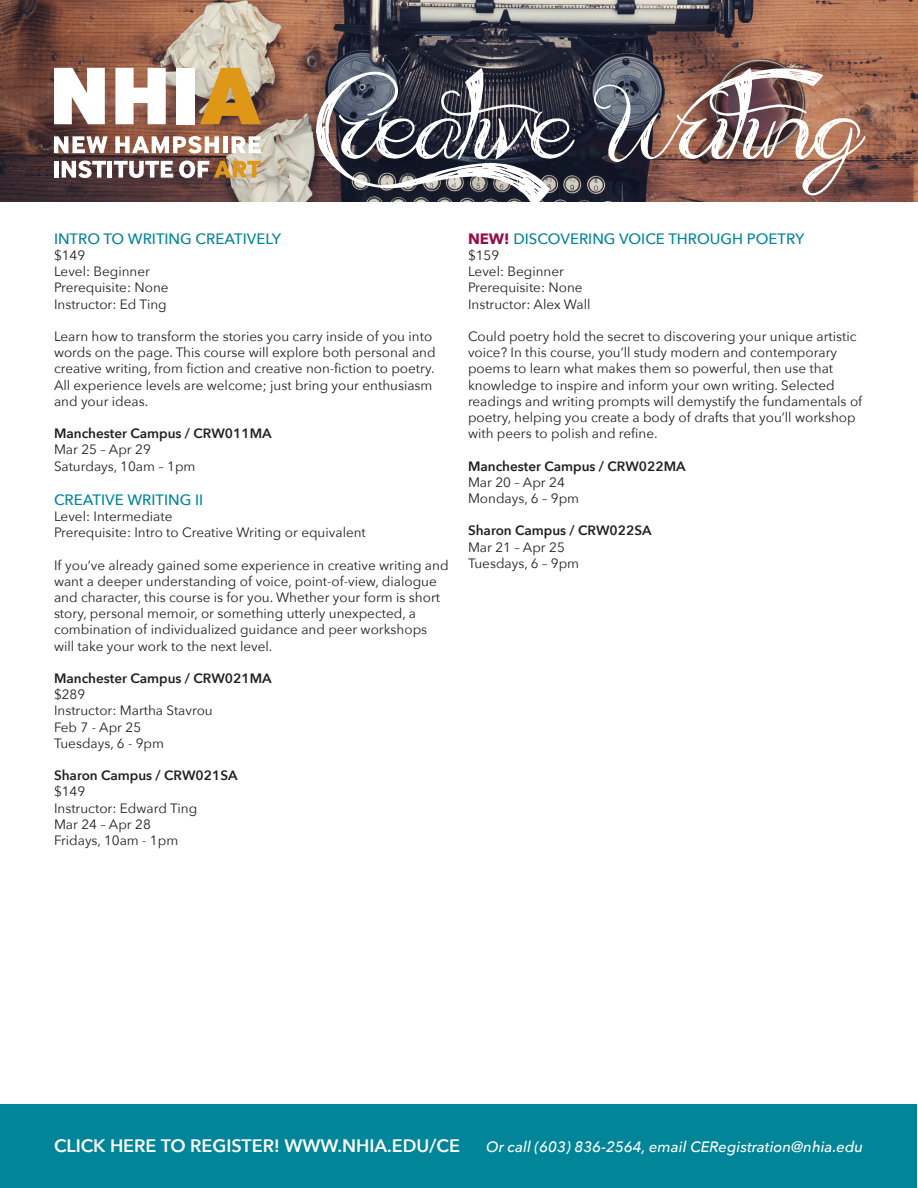
<style>
.page{position:relative;width:918px;height:1188px;background:#fff}
.page>*{position:absolute;margin:0;border:0;box-sizing:border-box;transform-origin:0 0}
.t1{font:81px "Admiration Pains";color:#fff}
.t2{font:600 18px "Avenir Next";color:#fff}
.t3{font:500 15px "Avenir Next";color:#008599}
.t4{font:italic 500 15px "Avenir Next";color:#fff}
.t5{font:13.5px/16.2px "Avenir Next";color:#231f20}
.t6{font:600 13.5px "Avenir Next";color:#231f20}
.s1{font-weight:700;color:#970d49}
</style>
<div class="page">
<div style="left:1px;top:1104px;width:916px;height:83px;background:#008599"></div>
<img style="left:0;top:0;width:918px;height:202px">
<svg style="left:54px;top:68px;width:51px;height:56px"></svg>
<svg style="left:115px;top:68px;width:51px;height:56px"></svg>
<div style="left:176px;top:68px;width:19px;height:56px;background:#fff"></div>
<svg style="left:200px;top:68px;width:61px;height:56px;background:#c89849"></svg>
<svg style="left:54px;top:136px;width:54px;height:17px"></svg>
<svg style="left:115px;top:136px;width:104px;height:17px"></svg>
<div style="left:223px;top:136px;width:5px;height:17px;background:#fff"></div>
<svg style="left:232px;top:136px;width:29px;height:17px"></svg>
<div style="left:54px;top:161px;width:5px;height:17px;background:#fff"></div>
<svg style="left:62px;top:160px;width:44px;height:18px"></svg>
<hr style="left:108px;top:161px;width:4px;height:17px;background:#fff">
<svg style="left:114px;top:161px;width:59px;height:17px"></svg>
<svg style="left:179px;top:160px;width:82px;height:18px"></svg>
<p class="t1" style="left:315px;top:68px;width:549px">Creative Writing</p>
<p class="t3" style="left:54px;top:226px;width:229px">INTRO TO WRITING CREATIVELY</p>
<p class="t5" style="left:54px;top:247px;width:33px">$149</p>
<p class="t5" style="left:54px;top:263px;width:97px">Level: Beginner</p>
<p class="t5" style="left:54px;top:279px;width:116px">Prerequisite: None</p>
<p class="t5" style="left:54px;top:295px;width:114px">Instructor: Ed Ting</p>
<p class="t5" style="left:54px;top:328px;width:383px">Learn how to transform the stories you carry inside of you into words on the page. This course will explore both personal and creative writing, from fiction and creative non-fiction to poetry.<br>All experience levels are welcome; just bring your enthusiasm and your ideas.</p>
<p class="t6" style="left:54px;top:422px;width:219px">Manchester Campus / CRW011MA</p>
<p class="t5" style="left:54px;top:441px;width:98px">Mar 25 – Apr 29</p>
<p class="t5" style="left:54px;top:457px;width:143px">Saturdays, 10am – 1pm</p>
<p class="t3" style="left:54px;top:487px;width:151px">CREATIVE WRITING II</p>
<p class="t5" style="left:54px;top:508px;width:120px">Level: Intermediate</p>
<p class="t5" style="left:54px;top:524px;width:313px">Prerequisite: Intro to Creative Writing or equivalent</p>
<p class="t5" style="left:54px;top:556px;width:396px">If you’ve already gained some experience in creative writing and want a deeper understanding of voice, point-of-view, dialogue and character, this course is for you. Whether your form is short story, personal memoir, or something utterly unexpected, a combination of individualized guidance and peer workshops will take your work to the next level.</p>
<p class="t6" style="left:54px;top:667px;width:219px">Manchester Campus / CRW021MA</p>
<p class="t5" style="left:54px;top:686px;width:33px">$289</p>
<p class="t5" style="left:54px;top:702px;width:160px">Instructor: Martha Stavrou</p>
<p class="t5" style="left:54px;top:718px;width:89px">Feb 7 - Apr 25</p>
<p class="t5" style="left:54px;top:734px;width:112px">Tuesdays, 6 - 9pm</p>
<p class="t6" style="left:54px;top:764px;width:185px">Sharon Campus / CRW021SA</p>
<p class="t5" style="left:54px;top:783px;width:33px">$149</p>
<p class="t5" style="left:54px;top:799px;width:145px">Instructor: Edward Ting</p>
<p class="t5" style="left:54px;top:815px;width:98px">Mar 24 – Apr 28</p>
<p class="t5" style="left:54px;top:832px;width:126px">Fridays, 10am - 1pm</p>
<p class="t3" style="left:468px;top:226px;width:338px"><span class="s1">NEW!</span> DISCOVERING VOICE THROUGH POETRY</p>
<p class="t5" style="left:468px;top:247px;width:33px">$159</p>
<p class="t5" style="left:468px;top:263px;width:97px">Level: Beginner</p>
<p class="t5" style="left:468px;top:279px;width:116px">Prerequisite: None</p>
<p class="t5" style="left:468px;top:295px;width:124px">Instructor: Alex Wall</p>
<p class="t5" style="left:468px;top:328px;width:396px">Could poetry hold the secret to discovering your unique artistic voice? In this course, you’ll study modern and contemporary poems to learn what makes them so powerful, then use that knowledge to inspire and inform your own writing. Selected readings and writing prompts will demystify the fundamentals of poetry, helping you create a body of drafts that you’ll workshop with peers to polish and refine.</p>
<p class="t6" style="left:468px;top:454px;width:219px">Manchester Campus / CRW022MA</p>
<p class="t5" style="left:468px;top:473px;width:98px">Mar 20 – Apr 24</p>
<p class="t5" style="left:468px;top:490px;width:113px">Mondays, 6 – 9pm</p>
<p class="t6" style="left:468px;top:519px;width:185px">Sharon Campus / CRW022SA</p>
<p class="t5" style="left:468px;top:538px;width:98px">Mar 21 – Apr 25</p>
<p class="t5" style="left:468px;top:554px;width:113px">Tuesdays, 6 – 9pm</p>
<p class="t2" style="left:54px;top:1130px;width:408px">CLICK HERE TO REGISTER! WWW.NHIA.EDU/CE</p>
<p class="t4" style="left:486px;top:1134px;width:378px">Or call (603) 836-2564, email CERegistration@nhia.edu</p>
</div>
